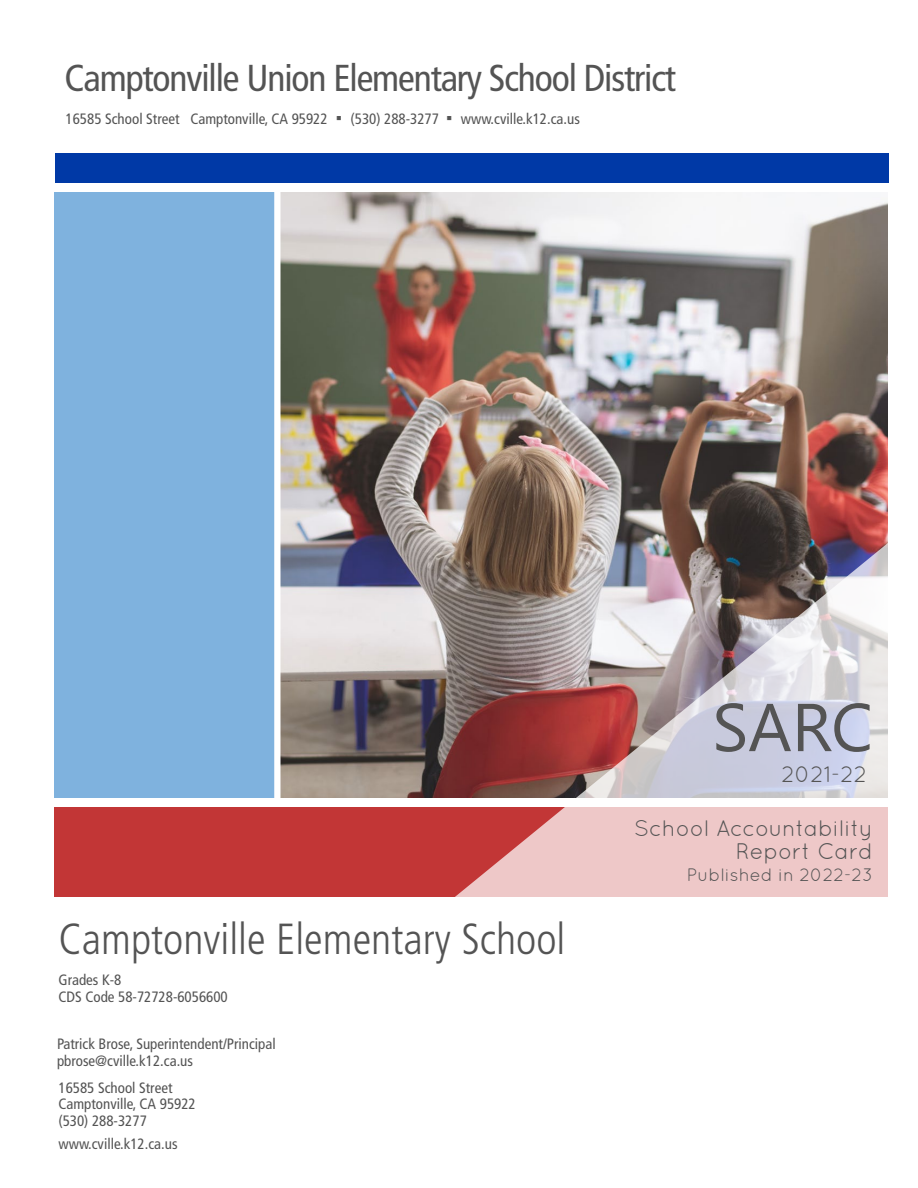
<style>
.page{position:relative;width:918px;height:1188px;background:#fff}
.page>*{position:absolute;margin:0;border:0;box-sizing:border-box;transform-origin:0 0}
.t1{font:300 condensed 43.5px "Frutiger LT Std";color:#545454}
.t2{font:condensed 37.5px "Frutiger LT Std";letter-spacing:-.03em;color:#545454}
.t3{font:22.5px/22.5px "Quicksand";color:#545454;text-align:right}
.t4{font:18px "Quicksand";color:#545454}
.t5{font:condensed 15px/16.5px "Frutiger LT Std";color:#545454}
.s1{font-family:"Arial";font-stretch:normal;font-size:18px}
</style>
<div class="page">
<div style="left:54px;top:807px;width:834px;height:90px;background:#c23636"></div>
<div style="left:56px;top:153px;width:834px;height:30px;background:#0039a6"></div>
<div style="left:48px;top:186px;width:232px;height:618px;background:#7fb2de;border:6px solid #fff"></div>
<img style="left:281px;top:193px;width:606px;height:604px">
<div style="left:274px;top:186px;width:620px;height:618px;border:6px solid #fff"></div>
<img style="left:452px;top:534px;width:442px;height:363px">
<div style="left:716px;top:703px;width:75px;height:49px;background:#c8cadd"></div>
<svg style="left:798px;top:703px;width:72px;height:49px;background:#cdd1e9"></svg>
<h2 class="t2" style="left:64px;top:56px;width:613px">Camptonville Union Elementary School District</h2>
<p class="t5" style="left:66px;top:110px;width:516px">16585 School Street Camptonville, CA 95922 <span class="s1">▪</span> (530) 288-3277 <span class="s1">▪</span> www.cville.k12.ca.us</p>
<h3 class="t3" style="left:781px;top:763px;width:87px">2021-22</h3>
<h1 class="t1" style="left:58px;top:914px;width:508px">Camptonville Elementary School</h1>
<p class="t5" style="left:58px;top:972px;width:171px">Grades K-8<br>CDS Code 58-72728-6056600</p>
<p class="t5" style="left:57px;top:1036px;width:220px">Patrick Brose, Superintendent/Principal pbrose@cville.k12.ca.us</p>
<p class="t5" style="left:58px;top:1079px;width:139px">16585 School Street<br>Camptonville, CA 95922 (530) 288-3277</p>
<p class="t5" style="left:58px;top:1136px;width:121px">www.cville.k12.ca.us</p>
<h3 class="t3" style="left:634px;top:817px;width:240px">School Accountability<br>Report Card</h3>
<p class="t4" style="left:687px;top:864px;width:188px">Published in 2022-23</p>
</div>
